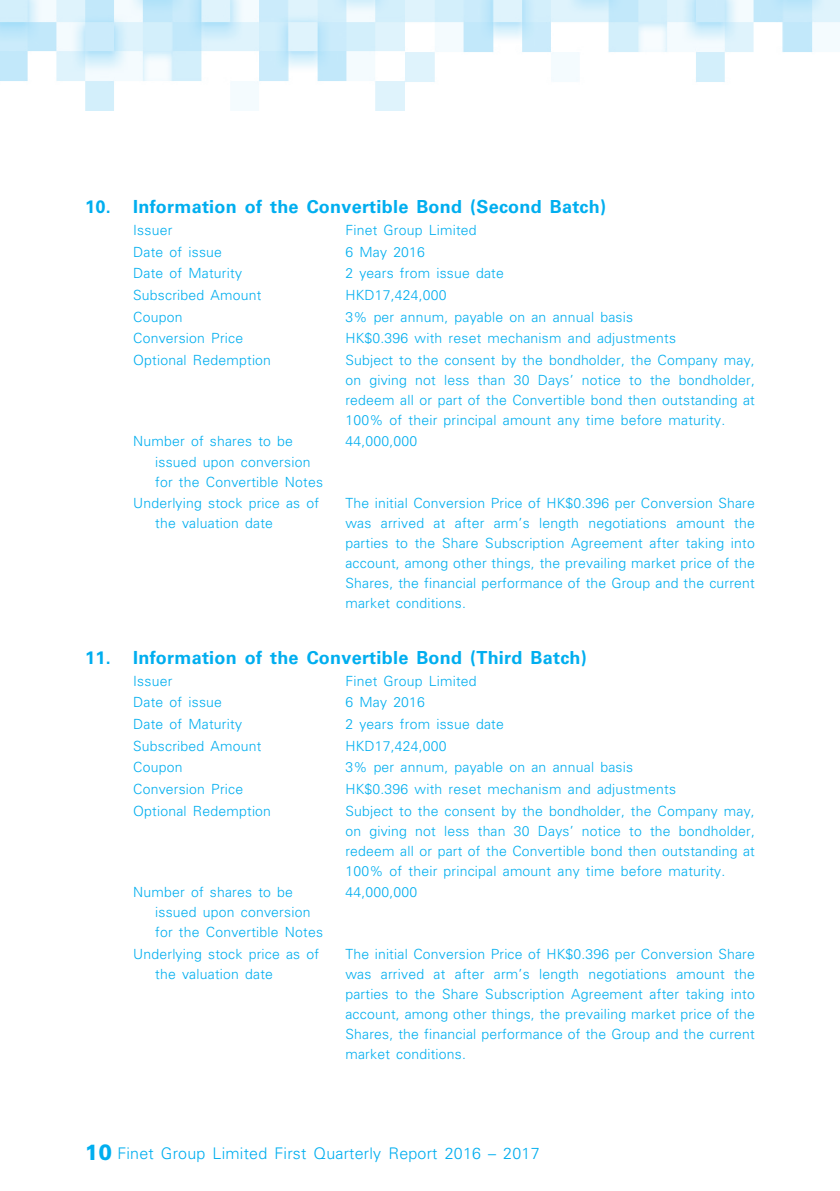
<style>
.page{position:relative;width:840px;height:1191px;background:#fff}
.page>*{position:absolute;margin:0;border:0;box-sizing:border-box;transform-origin:0 0}
._17_H1__Note{font:700 18px "Univers LT Std";letter-spacing:.015em;color:#00aeef}
.t1{font:300 16px "Univers LT Std";letter-spacing:.015em;color:#00aeef}
._02_Note_Text{font:300 14px/20px "Univers LT Std";letter-spacing:.015em;color:#00aeef;text-align:justify}
._29_Table_Stub__Note{font:300 14px/20px "Univers LT Std";letter-spacing:.015em;color:#00aeef}
.s1{font-weight:900;font-size:22px}
</style>
<div class="page">
<img style="left:0;top:0;width:839px;height:110px">
<p class="_17_H1__Note" style="left:85px;top:196px;width:522px">10. Information of the Convertible Bond (Second Batch)</p>
<p class="_29_Table_Stub__Note" style="left:133px;top:220px;width:41px">Issuer</p>
<p class="_02_Note_Text" style="left:345px;top:220px;width:133px">Finet Group Limited</p>
<p class="_29_Table_Stub__Note" style="left:133px;top:242px;width:90px">Date of issue</p>
<p class="_02_Note_Text" style="left:345px;top:242px;width:81px">6 May 2016</p>
<p class="_29_Table_Stub__Note" style="left:133px;top:263px;width:110px">Date of Maturity</p>
<p class="_02_Note_Text" style="left:345px;top:263px;width:160px">2 years from issue date</p>
<p class="_29_Table_Stub__Note" style="left:133px;top:285px;width:130px">Subscribed Amount</p>
<p class="_02_Note_Text" style="left:345px;top:285px;width:103px">HKD17,424,000</p>
<p class="_29_Table_Stub__Note" style="left:133px;top:307px;width:51px">Coupon</p>
<p class="_02_Note_Text" style="left:345px;top:307px;width:289px">3% per annum, payable on an annual basis</p>
<p class="_29_Table_Stub__Note" style="left:133px;top:328px;width:111px">Conversion Price</p>
<p class="_02_Note_Text" style="left:345px;top:328px;width:332px">HK$0.396 with reset mechanism and adjustments</p>
<p class="_29_Table_Stub__Note" style="left:133px;top:350px;width:139px">Optional Redemption</p>
<p class="_02_Note_Text" style="left:345px;top:350px;width:411px">Subject to the consent by the bondholder, the Company may, on giving not less than 30 Days’ notice to the bondholder, redeem all or part of the Convertible bond then outstanding at 100% of their principal amount any time before maturity.</p>
<p class="_29_Table_Stub__Note" style="left:155px;top:431px;width:169px;text-indent:-22px">Number of shares to be issued upon conversion for the Convertible Notes</p>
<p class="_02_Note_Text" style="left:345px;top:431px;width:73px">44,000,000</p>
<p class="_29_Table_Stub__Note" style="left:155px;top:493px;width:165px;text-indent:-22px">Underlying stock price as of the valuation date</p>
<p class="_02_Note_Text" style="left:345px;top:493px;width:411px">The initial Conversion Price of HK$0.396 per Conversion Share was arrived at after arm’s length negotiations amount the parties to the Share Subscription Agreement after taking into account, among other things, the prevailing market price of the Shares, the financial performance of the Group and the current market conditions.</p>
<p class="_17_H1__Note" style="left:85px;top:647px;width:503px">11. Information of the Convertible Bond (Third Batch)</p>
<p class="_29_Table_Stub__Note" style="left:133px;top:671px;width:41px">Issuer</p>
<p class="_02_Note_Text" style="left:345px;top:671px;width:133px">Finet Group Limited</p>
<p class="_29_Table_Stub__Note" style="left:133px;top:692px;width:90px">Date of issue</p>
<p class="_02_Note_Text" style="left:345px;top:692px;width:81px">6 May 2016</p>
<p class="_29_Table_Stub__Note" style="left:133px;top:714px;width:110px">Date of Maturity</p>
<p class="_02_Note_Text" style="left:345px;top:714px;width:160px">2 years from issue date</p>
<p class="_29_Table_Stub__Note" style="left:133px;top:735px;width:130px">Subscribed Amount</p>
<p class="_02_Note_Text" style="left:345px;top:735px;width:103px">HKD17,424,000</p>
<p class="_29_Table_Stub__Note" style="left:133px;top:757px;width:51px">Coupon</p>
<p class="_02_Note_Text" style="left:345px;top:757px;width:289px">3% per annum, payable on an annual basis</p>
<p class="_29_Table_Stub__Note" style="left:133px;top:779px;width:111px">Conversion Price</p>
<p class="_02_Note_Text" style="left:345px;top:779px;width:332px">HK$0.396 with reset mechanism and adjustments</p>
<p class="_29_Table_Stub__Note" style="left:133px;top:800px;width:139px">Optional Redemption</p>
<p class="_02_Note_Text" style="left:345px;top:800px;width:411px">Subject to the consent by the bondholder, the Company may, on giving not less than 30 Days’ notice to the bondholder, redeem all or part of the Convertible bond then outstanding at 100% of their principal amount any time before maturity.</p>
<p class="_29_Table_Stub__Note" style="left:155px;top:882px;width:169px;text-indent:-22px">Number of shares to be issued upon conversion for the Convertible Notes</p>
<p class="_02_Note_Text" style="left:345px;top:882px;width:73px">44,000,000</p>
<p class="_29_Table_Stub__Note" style="left:155px;top:944px;width:165px;text-indent:-22px">Underlying stock price as of the valuation date</p>
<p class="_02_Note_Text" style="left:345px;top:944px;width:411px">The initial Conversion Price of HK$0.396 per Conversion Share was arrived at after arm’s length negotiations amount the parties to the Share Subscription Agreement after taking into account, among other things, the prevailing market price of the Shares, the financial performance of the Group and the current market conditions.</p>
<p class="t1" style="left:85px;top:1143px;width:455px"><span class="s1">10</span> Finet Group Limited First Quarterly Report 2016 – 2017</p>
</div>
